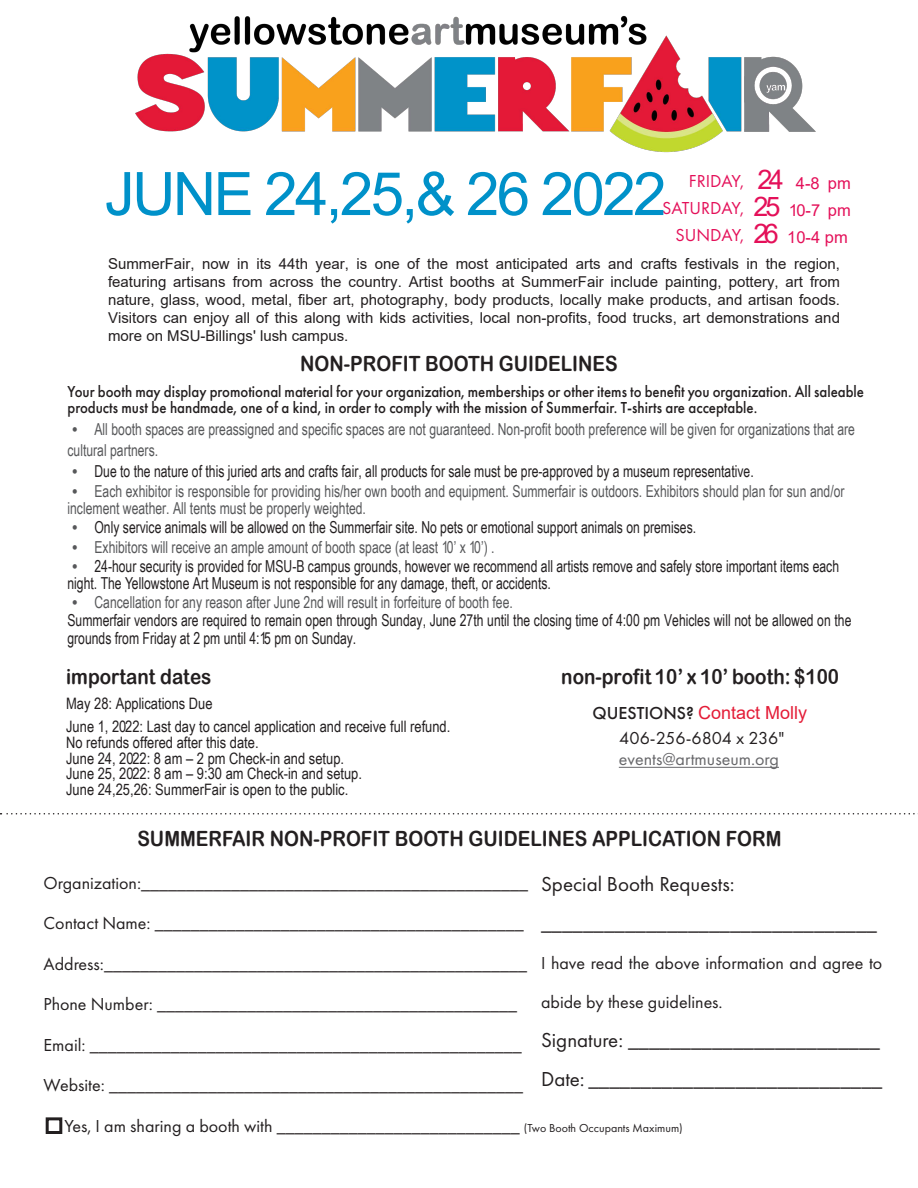
<style>
.page{position:relative;width:918px;height:1188px;background:#fff}
.page>*{position:absolute;margin:0;border:0;box-sizing:border-box;transform-origin:0 0}
.t1{font:60px "Arial";letter-spacing:-.045em;color:#0091c9}
.t2{font:21px "Futura PT";color:#231f20}
.t3{font:21px "Arial Rounded MT Bold";color:#231f20;scale:.9 1}
.t4{font:18px/25.2px "Futura PT";color:#231f20;text-align:center}
.t5{font:18px "Futura PT";color:#e41059}
.t6{font:18px "Futura PT";color:#67676a}
.t7{font:16.5px/18px "Arial Narrow";color:#231f20;scale:.9 1}
.t8{font:16.5px/21px "Arial Narrow";color:#57585a;scale:.9 1}
.t9{font:500 16.5px/16.5px "Futura PT";color:#231f20;scale:.9 1}
.t10{font:16.5px/27px "Arial";color:#e41059;text-align:justify}
.t11{font:15.75px/15.8px "Arial Narrow";color:#231f20}
.t12{font:15px/18px "Arial";color:#231f20;text-align:justify}
.s1{font-size:27px}
.s2{font-family:"Futura PT";font-weight:300}
.s3{font-family:"Futura PT";font-weight:300;color:#57585a}
.s4{color:#57585a}
.s5{font-weight:500}
.s6{font-family:"Arial";color:#e41c37}
.s7{font-size:12px}
</style>
<div class="page">
<svg style="left:0;top:813px;width:918px;height:2px"></svg>
<div style="left:46px;top:1117px;width:16px;height:17px;border:3px solid #231f20"></div>
<hr style="left:619px;top:767px;width:160px;height:1px;background:#67676a">
<img style="left:135px;top:15px;width:681px;height:138px">
<p class="t1" style="left:105px;top:153px;width:563px">JUNE 24,25,&amp; 26 2022</p>
<p class="t5" style="left:689px;top:171px;width:57px">FRIDAY,</p>
<p class="t5" style="left:662px;top:198px;width:84px">SATURDAY,</p>
<p class="t5" style="left:676px;top:225px;width:70px">SUNDAY,</p>
<p class="t10" style="left:753px;top:169px;width:99px"><span class="s1">24</span> 4-8 pm <span class="s1">25</span> 10-7 pm <span class="s1">26</span> 10-4 pm</p>
<p class="t12" style="left:108px;top:254px;width:733px">SummerFair, now in its 44th year, is one of the most anticipated arts and crafts festivals in the region, featuring artisans from across the country. Artist booths at SummerFair include painting, pottery, art from nature, glass, wood, metal, fiber art, photography, body products, locally make products, and artisan foods.<br>Visitors can enjoy all of this along with kids activities, local non-profits, food trucks, art demonstrations and more on MSU-Billings' lush campus.</p>
<p class="t3" style="left:300px;top:351px;width:354px">NON-PROFIT BOOTH GUIDELINES</p>
<p class="t9" style="left:68px;top:383px;width:887px">Your booth may display promotional material for your organization, memberships or other items to benefit you organization. All saleable products must be handmade, one of a kind, in order to comply with the mission of Summerfair. T-shirts are acceptable.</p>
<p class="t8" style="left:68px;top:418px;width:876px"><span class="s2">•</span> All booth spaces are preassigned and specific spaces are not guaranteed. Non-profit booth preference will be given for organizations that are cultural partners.</p>
<p class="t7" style="left:68px;top:461px;width:764px"><span class="s3">•</span> Due to the nature of this juried arts and crafts fair, all products for sale must be pre-approved by a museum representative.</p>
<p class="t8" style="left:68px;top:482px;width:865px;line-height:16.5px"><span class="s2">•</span> Each exhibitor is responsible for providing his/her own booth and equipment. Summerfair is outdoors. Exhibitors should plan for sun and/or inclement weather. All tents must be properly weighted.</p>
<p class="t7" style="left:68px;top:518px;width:700px"><span class="s3">•</span> Only service animals will be allowed on the Summerfair site. No pets or emotional support animals on premises.</p>
<p class="t8" style="left:68px;top:536px;width:476px"><span class="s2">•</span> Exhibitors will receive an ample amount of booth space (at least 10’ x 10’) .</p>
<p class="t7" style="left:67px;top:557px;width:859px;line-height:16.5px"><span class="s3">•</span> 24-hour security is provided for MSU-B campus grounds, however we recommend all artists remove and safely store important items each night. The Yellowstone Art Museum is not responsible for any damage, theft, or accidents.</p>
<p class="t7" style="left:67px;top:593px;width:873px"><span class="s3">•</span> <span class="s4">Cancellation for any reason after June 2nd will result in forfeiture of booth fee.<br></span>Summerfair vendors are required to remain open through Sunday, June 27th until the closing time of 4:00 pm Vehicles will not be allowed on the grounds from Friday at 2 pm until 4:15 pm on Sunday.</p>
<p class="t3" style="left:66px;top:665px;width:163px">important dates</p>
<p class="t11" style="left:66px;top:691px;width:386px;line-height:23.2px">May 28: Applications Due<br>June 1, 2022: Last day to cancel application and receive full refund.</p>
<p class="t11" style="left:66px;top:734px;width:297px">No refunds offered after this date.<br>June 24, 2022: 8 am – 2 pm Check-in and setup.<br>June 25, 2022: 8 am – 9:30 am Check-in and setup.<br>June 24,25,26: SummerFair is open to the public.</p>
<p class="t3" style="left:561px;top:665px;width:310px">non-profit 10’ x 10’ booth: $100</p>
<p class="t4" style="left:593px;top:700px;width:216px"><span class="s5">QUESTIONS?</span> <span class="s6">Contact Molly<br></span>406-256-6804 x 236"</p>
<p class="t6" style="left:619px;top:748px;width:162px">events@artmuseum.org</p>
<p class="t3" style="left:137px;top:826px;width:717px">SUMMERFAIR NON-PROFIT BOOTH GUIDELINES APPLICATION FORM</p>
<p class="t4" style="left:44px;top:870px;width:486px">Organization:___________________________________________</p>
<p class="t4" style="left:44px;top:911px;width:482px">Contact Name: _________________________________________</p>
<p class="t4" style="left:44px;top:951px;width:485px">Address:_______________________________________________</p>
<p class="t4" style="left:44px;top:992px;width:475px">Phone Number: ________________________________________</p>
<p class="t4" style="left:44px;top:1032px;width:480px">Email: ________________________________________________</p>
<p class="t4" style="left:44px;top:1073px;width:481px">Website: ______________________________________________</p>
<p class="t4" style="left:65px;top:1113px;width:620px">Yes, I am sharing a booth with ___________________________ <span class="s7">(Two Booth Occupants Maximum)</span></p>
<p class="t2" style="left:541px;top:872px;width:195px">Special Booth Requests:</p>
<p class="t2" style="left:541px;top:911px;width:337px">________________________________</p>
<p class="t4" style="left:541px;top:944px;width:343px;line-height:39px;text-align:left">I have read the above information and agree to abide by these guidelines.</p>
<p class="t2" style="left:541px;top:1028px;width:340px">Signature: ________________________</p>
<p class="t2" style="left:541px;top:1067px;width:343px">Date: ____________________________</p>
</div>
